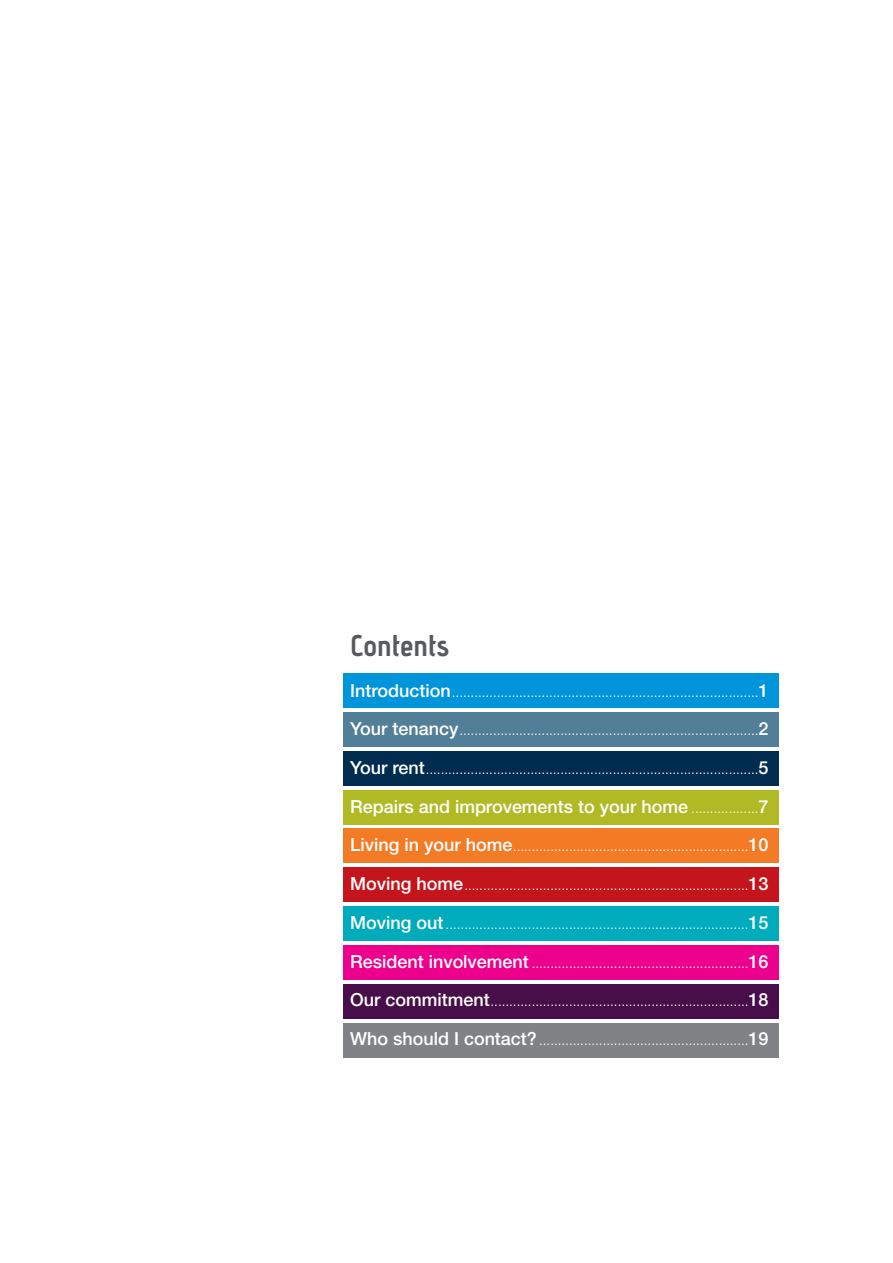
<style>
.page{position:relative;width:893px;height:1263px;background:#fff}
.page>*{position:absolute;margin:0;border:0;box-sizing:border-box;transform-origin:0 0}
.t1{font:30px "advent Bd 3";color:#58595b}
.t2{font:500 18px "Helvetica Neue";color:#fff}
.t3{font:300 13.5px "Helvetica Neue";color:#fff}
.s1{font-weight:500;font-size:18px}
.s2{font-weight:300;font-size:13.5px}
</style>
<div class="page">
<div style="left:343px;top:713px;width:435px;height:34px;background:#537e98"></div>
<div style="left:343px;top:752px;width:435px;height:34px;background:#002d4f"></div>
<div style="left:343px;top:790px;width:435px;height:34px;background:#b0ba25"></div>
<div style="left:343px;top:829px;width:435px;height:34px;background:#f47b26"></div>
<div style="left:343px;top:868px;width:435px;height:34px;background:#c4151c"></div>
<div style="left:343px;top:906px;width:435px;height:34px;background:#00abbc"></div>
<div style="left:343px;top:945px;width:435px;height:34px;background:#ec008c"></div>
<div style="left:343px;top:985px;width:435px;height:34px;background:#480e4a"></div>
<div style="left:343px;top:674px;width:435px;height:34px;background:#0095da"></div>
<div style="left:343px;top:1024px;width:435px;height:34px;background:#808285"></div>
<h1 class="t1" style="left:350px;top:635px;width:101px">Contents</h1>
<p class="t3" style="left:350px;top:687px;width:420px"><span class="s1">Introduction</span>..................................................................................<span class="s1">1</span></p>
<p class="t3" style="left:350px;top:726px;width:420px"><span class="s1">Your tenancy</span>................................................................................<span class="s1">2</span></p>
<p class="t3" style="left:350px;top:764px;width:420px"><span class="s1">Your rent</span>.........................................................................................<span class="s1">5</span></p>
<h2 class="t2" style="left:350px;top:800px;width:420px">Repairs and improvements to your home <span class="s2">..................</span>7</h2>
<p class="t3" style="left:350px;top:842px;width:420px"><span class="s1">Living in your home</span>...............................................................<span class="s1">10</span></p>
<p class="t3" style="left:350px;top:881px;width:420px"><span class="s1">Moving home</span>............................................................................<span class="s1">13</span></p>
<p class="t3" style="left:350px;top:919px;width:420px"><span class="s1">Moving out</span> .................................................................................<span class="s1">15</span></p>
<p class="t3" style="left:350px;top:958px;width:420px"><span class="s1">Resident involvement</span> ..........................................................<span class="s1">16</span></p>
<p class="t3" style="left:350px;top:997px;width:420px"><span class="s1">Our commitment</span>.....................................................................<span class="s1">18</span></p>
<p class="t3" style="left:350px;top:1035px;width:420px"><span class="s1">Who should I contact?</span> ........................................................<span class="s1">19</span></p>
</div>
